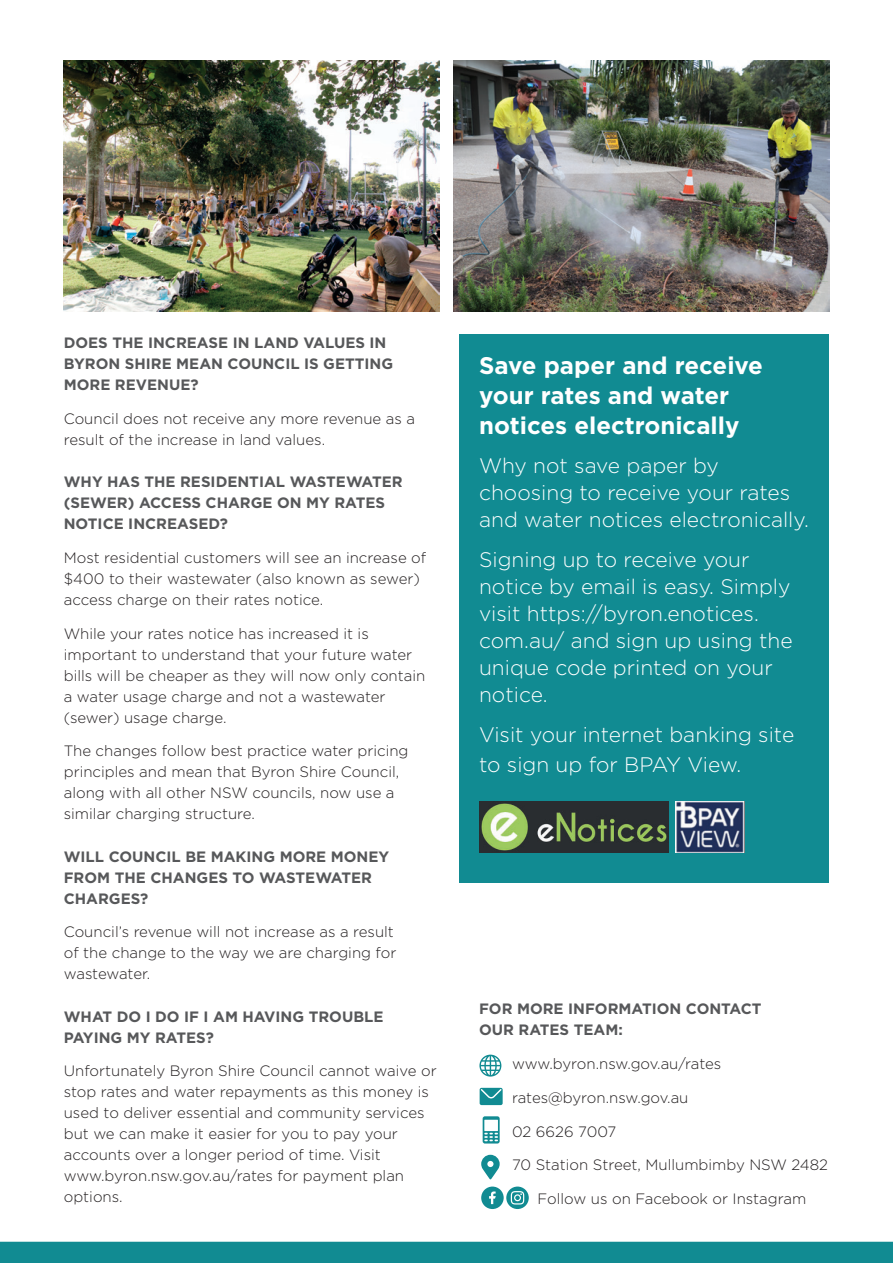
<style>
.page{position:relative;width:893px;height:1263px;background:#fff}
.page>*{position:absolute;margin:0;border:0;box-sizing:border-box;transform-origin:0 0}
.Text_Heading{font:700 24px/30px "Gotham";color:#fff}
.t1{font:300 21px/27px "Gotham";color:#fff}
.Body_text{font:300 15px/21px "Gotham";color:#231f20}
.Text_Heading-2{font:700 15px/21px "Gotham";color:#57585a}
</style>
<div class="page">
<div style="left:459px;top:334px;width:370px;height:549px;background:#118b92"></div>
<div style="left:0;top:1242px;width:893px;height:21px;background:#118b92"></div>
<img style="left:64px;top:61px;width:376px;height:251px">
<img style="left:454px;top:61px;width:375px;height:251px">
<img style="left:675px;top:802px;width:70px;height:51px">
<img style="left:479px;top:802px;width:189px;height:51px">
<svg style="left:481px;top:1155px;width:19px;height:24px"></svg>
<svg style="left:480px;top:1088px;width:23px;height:17px"></svg>
<svg style="left:479px;top:1055px;width:22px;height:21px"></svg>
<svg style="left:483px;top:1116px;width:17px;height:27px"></svg>
<svg style="left:481px;top:1186px;width:48px;height:23px"></svg>
<p class="Text_Heading-2" style="left:64px;top:332px;width:331px">DOES THE INCREASE IN LAND VALUES IN<br>BYRON SHIRE MEAN COUNCIL IS GETTING<br>MORE REVENUE?</p>
<p class="Body_text" style="left:64px;top:408px;width:353px">Council does not receive any more revenue as a result of the increase in land values.</p>
<p class="Text_Heading-2" style="left:64px;top:471px;width:340px">WHY HAS THE RESIDENTIAL WASTEWATER (SEWER) ACCESS CHARGE ON MY RATES<br>NOTICE INCREASED?</p>
<p class="Body_text" style="left:64px;top:547px;width:364px">Most residential customers will see an increase of $400 to their wastewater (also known as sewer) access charge on their rates notice.</p>
<p class="Body_text" style="left:64px;top:623px;width:363px">While your rates notice has increased it is important to understand that your future water bills will be cheaper as they will now only contain a water usage charge and not a wastewater (sewer) usage charge.</p>
<p class="Body_text" style="left:64px;top:740px;width:346px">The changes follow best practice water pricing principles and mean that Byron Shire Council, along with all other NSW councils, now use a similar charging structure.</p>
<p class="Text_Heading-2" style="left:64px;top:846px;width:327px">WILL COUNCIL BE MAKING MORE MONEY<br>FROM THE CHANGES TO WASTEWATER<br>CHARGES?</p>
<p class="Body_text" style="left:64px;top:921px;width:334px">Council’s revenue will not increase as a result of the change to the way we are charging for wastewater.</p>
<p class="Text_Heading-2" style="left:64px;top:1006px;width:321px">WHAT DO I DO IF I AM HAVING TROUBLE<br>PAYING MY RATES?</p>
<p class="Body_text" style="left:64px;top:1060px;width:374px">Unfortunately Byron Shire Council cannot waive or stop rates and water repayments as this money is used to deliver essential and community services but we can make it easier for you to pay your accounts over a longer period of time. Visit www.byron.nsw.gov.au/rates for payment plan options.</p>
<p class="Text_Heading" style="left:479px;top:350px;width:285px">Save paper and receive your rates and water notices electronically</p>
<p class="t1" style="left:479px;top:452px;width:331px">Why not save paper by choosing to receive your rates and water notices electronically.</p>
<p class="t1" style="left:479px;top:546px;width:315px">Signing up to receive your notice by email is easy. Simply visit https://byron.enotices. com.au/ and sign up using the unique code printed on your notice.</p>
<p class="t1" style="left:479px;top:719px;width:317px;line-height:30px">Visit your internet banking site to sign up for BPAY View.</p>
<p class="Text_Heading-2" style="left:479px;top:998px;width:284px">FOR MORE INFORMATION CONTACT<br>OUR RATES TEAM:</p>
<p class="Body_text" style="left:512px;top:1053px;width:211px">www.byron.nsw.gov.au/rates</p>
<p class="Body_text" style="left:512px;top:1087px;width:178px">rates@byron.nsw.gov.au</p>
<p class="Body_text" style="left:512px;top:1120px;width:106px">02 6626 7007</p>
<p class="Body_text" style="left:512px;top:1154px;width:318px">70 Station Street, Mullumbimby NSW 2482</p>
<p class="Body_text" style="left:538px;top:1188px;width:270px">Follow us on Facebook or Instagram</p>
</div>
